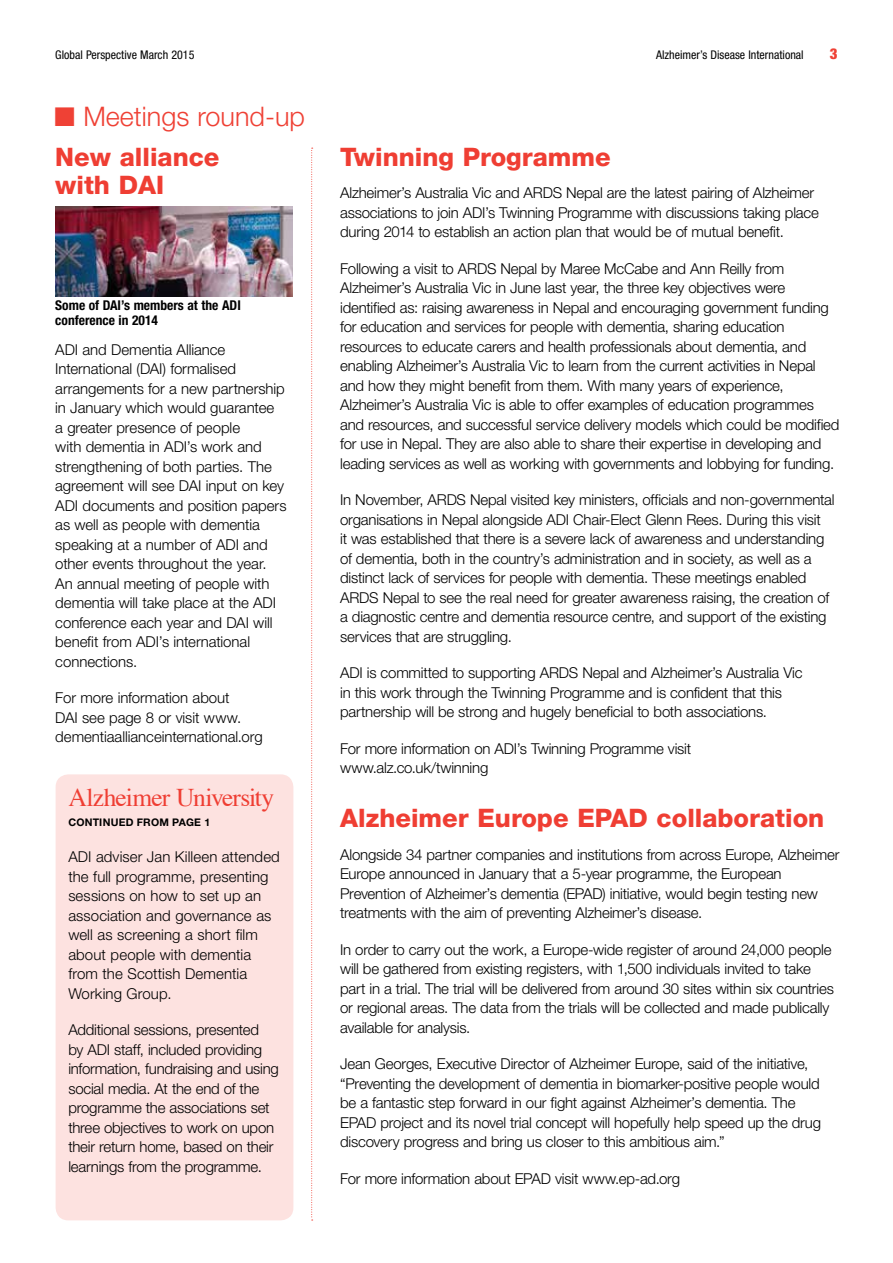
<style>
.page{position:relative;width:893px;height:1263px;background:#fff}
.page>*{position:absolute;margin:0;border:0;box-sizing:border-box;transform-origin:0 0}
.t1{font:300 27px "Helvetica Neue LT Pro";color:#ef4135}
.t2{font:800 25.5px/28.5px "Helvetica Neue LT Pro";color:#ef3e33}
.t3{font:25.5px "Times";letter-spacing:-.035em;color:#ef3e33}
.t4{font:300 15px/19.5px "Helvetica Neue LT Pro";letter-spacing:-.015em;color:#000}
.t5{font:300 15px/19.5px "Helvetica Neue LT Pro";letter-spacing:.005em;color:#000}
.t6{font:900 condensed 15px "Helvetica Neue LT Pro";color:#ef4135}
.t7{font:700 condensed 13.5px/15px "Helvetica Neue LT Pro";color:#000}
.t8{font:condensed 12px "Helvetica Neue LT Pro";color:#000}
.t9{font:700 10.5px "Helvetica Neue LT Pro";color:#000}
</style>
<div class="page">
<img style="left:56px;top:206px;width:236px;height:90px">
<svg style="left:311px;top:148px;width:2px;height:1072px"></svg>
<div style="left:56px;top:774px;width:237px;height:446px;background:#fde2e0;border-radius:13px"></div>
<p class="t8" style="left:55px;top:48px;width:141px">Global Perspective March 2015</p>
<p class="t8" style="left:656px;top:48px;width:149px">Alzheimer’s Disease International</p>
<p class="t6" style="left:830px;top:45px;width:9px">3</p>
<h1 class="t1" style="left:55px;top:100px;width:252px">■ Meetings round-up</h1>
<h2 class="t2" style="left:55px;top:143px;width:166px">New alliance with DAI</h2>
<p class="t7" style="left:55px;top:298px;width:187px">Some of DAI’s members at the ADI conference in 2014</p>
<p class="t4" style="left:55px;top:339px;width:233px">ADI and Dementia Alliance<br>International (DAI) formalised arrangements for a new partnership in January which would guarantee<br>a greater presence of people<br>with dementia in ADI’s work and strengthening of both parties. The agreement will see DAI input on key<br>ADI documents and position papers as well as people with dementia speaking at a number of ADI and other events throughout the year.<br>An annual meeting of people with dementia will take place at the ADI conference each year and DAI will benefit from ADI’s international connections.</p>
<p class="t4" style="left:55px;top:688px;width:209px">For more information about<br>DAI see page 8 or visit www. dementiaallianceinternational.org</p>
<h2 class="t3" style="left:68px;top:774px;width:207px">Alzheimer University</h2>
<p class="t9" style="left:68px;top:815px;width:17px">CONTINUED</p>
<p class="t9" style="left:137px;top:815px;width:9px">FROM</p>
<p class="t9" style="left:172px;top:815px;width:16px">PAGE</p>
<p class="t9" style="left:204px;top:815px;width:7px">1</p>
<p class="t5" style="left:68px;top:847px;width:213px">ADI adviser Jan Killeen attended the full programme, presenting sessions on how to set up an association and governance as well as screening a short film about people with dementia from the Scottish Dementia<br>Working Group.</p>
<p class="t4" style="left:68px;top:1020px;width:212px">Additional sessions, presented<br>by ADI staff, included providing information, fundraising and using social media. At the end of the programme the associations set three objectives to work on upon their return home, based on their learnings from the programme.</p>
<h2 class="t2" style="left:340px;top:143px;width:272px">Twinning Programme</h2>
<p class="t4" style="left:340px;top:183px;width:480px">Alzheimer’s Australia Vic and ARDS Nepal are the latest pairing of Alzheimer associations to join ADI’s Twinning Programme with discussions taking place during 2014 to establish an action plan that would be of mutual benefit.</p>
<p class="t4" style="left:340px;top:258px;width:501px">Following a visit to ARDS Nepal by Maree McCabe and Ann Reilly from Alzheimer’s Australia Vic in June last year, the three key objectives were identified as: raising awareness in Nepal and encouraging government funding for education and services for people with dementia, sharing education resources to educate carers and health professionals about dementia, and enabling Alzheimer’s Australia Vic to learn from the current activities in Nepal and how they might benefit from them. With many years of experience, Alzheimer’s Australia Vic is able to offer examples of education programmes and resources, and successful service delivery models which could be modified for use in Nepal. They are also able to share their expertise in developing and leading services as well as working with governments and lobbying for funding.</p>
<p class="t4" style="left:340px;top:490px;width:496px">In November, ARDS Nepal visited key ministers, officials and non-governmental organisations in Nepal alongside ADI Chair-Elect Glenn Rees. During this visit<br>it was established that there is a severe lack of awareness and understanding of dementia, both in the country’s administration and in society, as well as a distinct lack of services for people with dementia. These meetings enabled ARDS Nepal to see the real need for greater awareness raising, the creation of a diagnostic centre and dementia resource centre, and support of the existing services that are struggling.</p>
<p class="t4" style="left:340px;top:663px;width:464px">ADI is committed to supporting ARDS Nepal and Alzheimer’s Australia Vic in this work through the Twinning Programme and is confident that this partnership will be strong and hugely beneficial to both associations.</p>
<p class="t4" style="left:340px;top:738px;width:353px">For more information on ADI’s Twinning Programme visit www.alz.co.uk/twinning</p>
<h2 class="t2" style="left:340px;top:804px;width:486px">Alzheimer Europe EPAD collaboration</h2>
<p class="t4" style="left:340px;top:844px;width:501px">Alongside 34 partner companies and institutions from across Europe, Alzheimer Europe announced in January that a 5-year programme, the European Prevention of Alzheimer’s dementia (EPAD) initiative, would begin testing new treatments with the aim of preventing Alzheimer’s disease.</p>
<p class="t4" style="left:340px;top:939px;width:495px">In order to carry out the work, a Europe-wide register of around 24,000 people will be gathered from existing registers, with 1,500 individuals invited to take part in a trial. The trial will be delivered from around 30 sites within six countries or regional areas. The data from the trials will be collected and made publically available for analysis.</p>
<p class="t4" style="left:340px;top:1054px;width:482px">Jean Georges, Executive Director of Alzheimer Europe, said of the initiative, “Preventing the development of dementia in biomarker-positive people would be a fantastic step forward in our fight against Alzheimer’s dementia. The EPAD project and its novel trial concept will hopefully help speed up the drug discovery progress and bring us closer to this ambitious aim.”</p>
<p class="t4" style="left:340px;top:1168px;width:341px">For more information about EPAD visit www.ep-ad.org</p>
</div>
